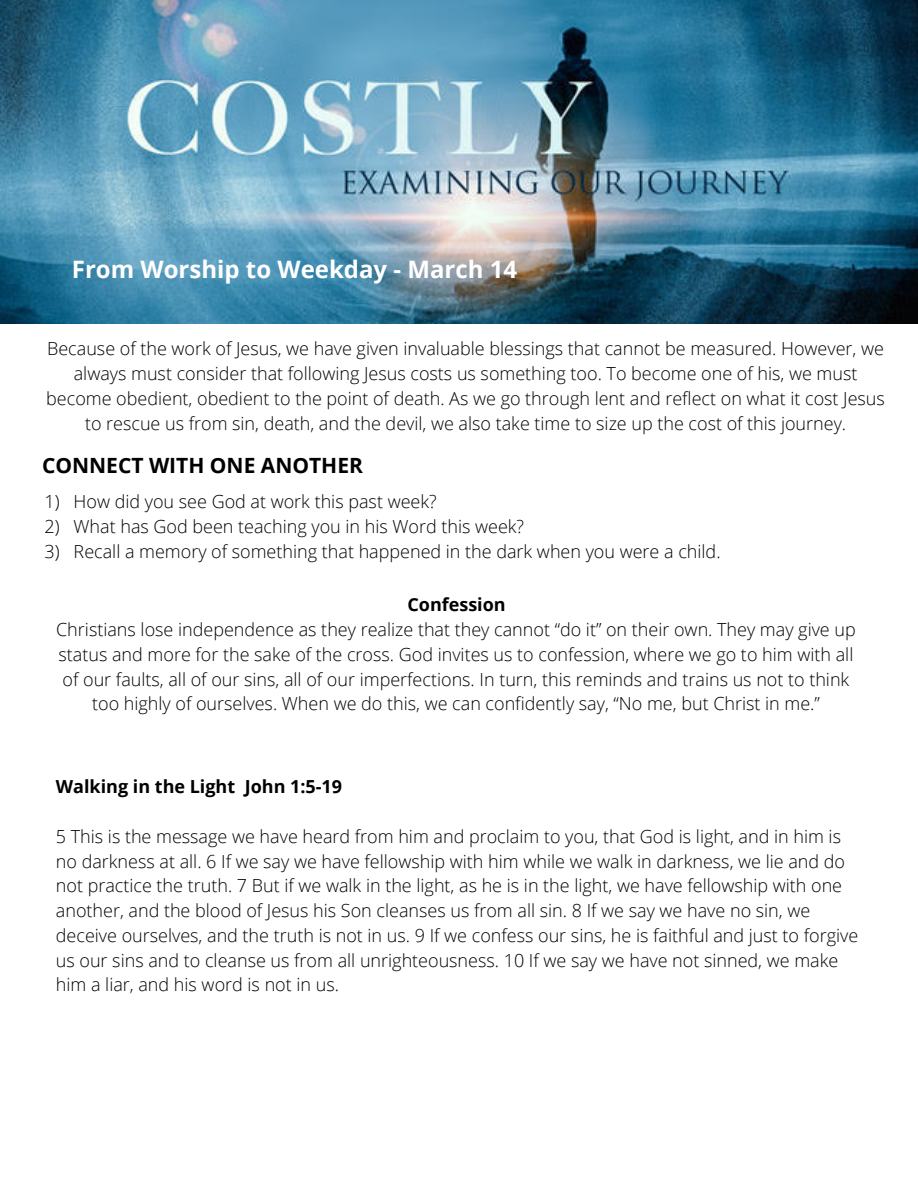
<style>
.page{position:relative;width:918px;height:1188px;background:#fff}
.page>*{position:absolute;margin:0;border:0;box-sizing:border-box;transform-origin:0 0}
.t1{font:700 24px "Open Sans";color:#fff}
.t2{font:700 21px "Open Sans";color:#000}
.t3{font:300 18px/24.8px "Open Sans";color:#000;text-align:center}
.t4{font:700 18px "Open Sans";color:#000}
</style>
<div class="page">
<img style="left:0;top:0;width:918px;height:323px">
<p class="t1" style="left:72px;top:252px;width:447px">From Worship to Weekday - March 14</p>
<p class="t3" style="left:46px;top:336px;width:840px">Because of the work of Jesus, we have given invaluable blessings that cannot be measured. However, we always must consider that following Jesus costs us something too. To become one of his, we must become obedient, obedient to the point of death. As we go through lent and reflect on what it cost Jesus to rescue us from sin, death, and the devil, we also take time to size up the cost of this journey.</p>
<p class="t2" style="left:42px;top:451px;width:322px">CONNECT WITH ONE ANOTHER</p>
<p class="t3" style="left:44px;top:489px;width:394px">1) How did you see God at work this past week?</p>
<p class="t3" style="left:44px;top:514px;width:481px">2) What has God been teaching you in his Word this week?</p>
<p class="t3" style="left:44px;top:538px;width:678px">3) Recall a memory of something that happened in the dark when you were a child.</p>
<p class="t4" style="left:407px;top:592px;width:100px">Confession</p>
<p class="t3" style="left:56px;top:617px;width:801px">Christians lose independence as they realize that they cannot “do it” on their own. They may give up status and more for the sake of the cross. God invites us to confession, where we go to him with all of our faults, all of our sins, all of our imperfections. In turn, this reminds and trains us not to think too highly of ourselves. When we do this, we can confidently say, “No me, but Christ in me.”</p>
<p class="t4" style="left:56px;top:774px;width:288px">Walking in the Light John 1:5-19</p>
<p class="t3" style="left:56px;top:823px;width:804px;text-align:left">5 This is the message we have heard from him and proclaim to you, that God is light, and in him is no darkness at all. 6 If we say we have fellowship with him while we walk in darkness, we lie and do not practice the truth. 7 But if we walk in the light, as he is in the light, we have fellowship with one another, and the blood of Jesus his Son cleanses us from all sin. 8 If we say we have no sin, we deceive ourselves, and the truth is not in us. 9 If we confess our sins, he is faithful and just to forgive us our sins and to cleanse us from all unrighteousness. 10 If we say we have not sinned, we make him a liar, and his word is not in us.</p>
</div>
